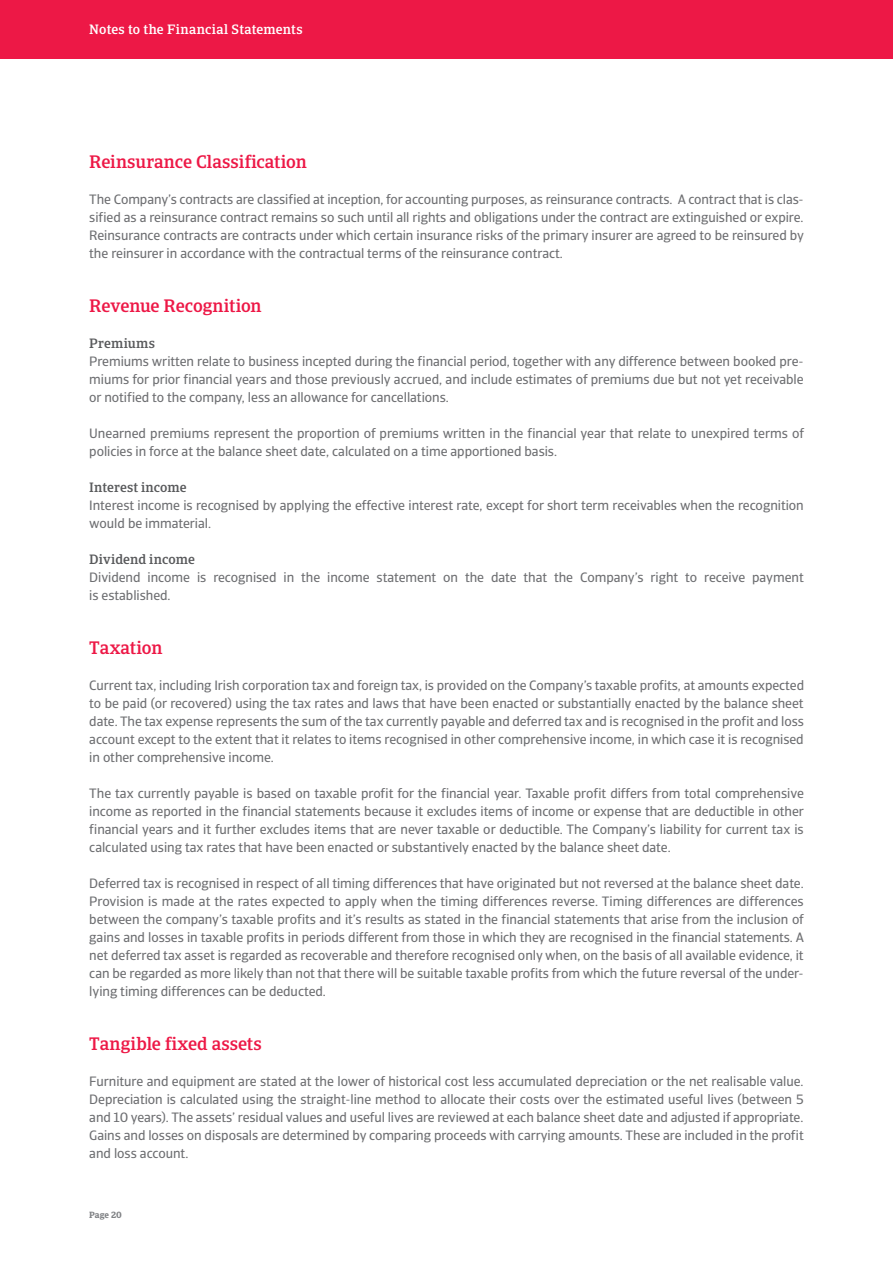
<style>
.page{position:relative;width:893px;height:1263px;background:#fff}
.page>*{position:absolute;margin:0;border:0;box-sizing:border-box;transform-origin:0 0}
.t1{font:500 18px "Catalana";color:#ed1846}
.t2{font:13.5px/18px "Catalana Sans";letter-spacing:-.005em;color:#6d6e71;text-align:justify}
.t3{font:500 13.5px "Catalana";letter-spacing:.005em;color:#58595b}
.t4{font:500 13.5px "Catalana";letter-spacing:.015em;color:#fff}
.t5{font:700 9px "Catalana";letter-spacing:-.005em;color:#808285}
</style>
<div class="page">
<div style="left:0;top:0;width:893px;height:59px;background:#ed1846"></div>
<p class="t4" style="left:89px;top:22px;width:215px">Notes to the Financial Statements</p>
<h1 class="t1" style="left:89px;top:151px;width:219px">Reinsurance Classification</h1>
<p class="t2" style="left:89px;top:190px;width:716px">The Company’s contracts are classified at inception, for accounting purposes, as reinsurance contracts. A contract that is clas&shy;sified as a reinsurance contract remains so such until all rights and obligations under the contract are extinguished or expire.<br>Reinsurance contracts are contracts under which certain insurance risks of the primary insurer are agreed to be reinsured by the reinsurer in accordance with the contractual terms of the reinsurance contract.</p>
<h1 class="t1" style="left:89px;top:295px;width:174px">Revenue Recognition</h1>
<p class="t3" style="left:89px;top:335px;width:67px">Premiums</p>
<p class="t2" style="left:89px;top:352px;width:716px">Premiums written relate to business incepted during the financial period, together with any difference between booked pre&shy;miums for prior financial years and those previously accrued, and include estimates of premiums due but not yet receivable or notified to the company, less an allowance for cancellations.</p>
<p class="t2" style="left:89px;top:424px;width:716px">Unearned premiums represent the proportion of premiums written in the financial year that relate to unexpired terms of policies in force at the balance sheet date, calculated on a time apportioned basis.</p>
<p class="t3" style="left:89px;top:479px;width:99px">Interest income</p>
<p class="t2" style="left:89px;top:496px;width:716px">Interest income is recognised by applying the effective interest rate, except for short term receivables when the recognition would be immaterial.</p>
<p class="t3" style="left:89px;top:551px;width:107px">Dividend income</p>
<p class="t2" style="left:89px;top:568px;width:716px">Dividend income is recognised in the income statement on the date that the Company’s right to receive payment is established.</p>
<h1 class="t1" style="left:89px;top:637px;width:75px">Taxation</h1>
<p class="t2" style="left:89px;top:676px;width:716px">Current tax, including Irish corporation tax and foreign tax, is provided on the Company’s taxable profits, at amounts expected to be paid (or recovered) using the tax rates and laws that have been enacted or substantially enacted by the balance sheet date. The tax expense represents the sum of the tax currently payable and deferred tax and is recognised in the profit and loss account except to the extent that it relates to items recognised in other comprehensive income, in which case it is recognised in other comprehensive income.</p>
<p class="t2" style="left:89px;top:784px;width:716px">The tax currently payable is based on taxable profit for the financial year. Taxable profit differs from total comprehensive income as reported in the financial statements because it excludes items of income or expense that are deductible in other financial years and it further excludes items that are never taxable or deductible. The Company’s liability for current tax is calculated using tax rates that have been enacted or substantively enacted by the balance sheet date.</p>
<p class="t2" style="left:89px;top:874px;width:716px">Deferred tax is recognised in respect of all timing differences that have originated but not reversed at the balance sheet date.<br>Provision is made at the rates expected to apply when the timing differences reverse. Timing differences are differences between the company’s taxable profits and it’s results as stated in the financial statements that arise from the inclusion of gains and losses in taxable profits in periods different from those in which they are recognised in the financial statements. A net deferred tax asset is regarded as recoverable and therefore recognised only when, on the basis of all available evidence, it can be regarded as more likely than not that there will be suitable taxable profits from which the future reversal of the under&shy;lying timing differences can be deducted.</p>
<h1 class="t1" style="left:89px;top:1033px;width:174px">Tangible fixed assets</h1>
<p class="t2" style="left:89px;top:1072px;width:716px">Furniture and equipment are stated at the lower of historical cost less accumulated depreciation or the net realisable value.<br>Depreciation is calculated using the straight-line method to allocate their costs over the estimated useful lives (between 5 and 10 years). The assets’ residual values and useful lives are reviewed at each balance sheet date and adjusted if appropriate.<br>Gains and losses on disposals are determined by comparing proceeds with carrying amounts. These are included in the profit and loss account.</p>
<p class="t5" style="left:89px;top:1209px;width:34px">Page 20</p>
</div>
